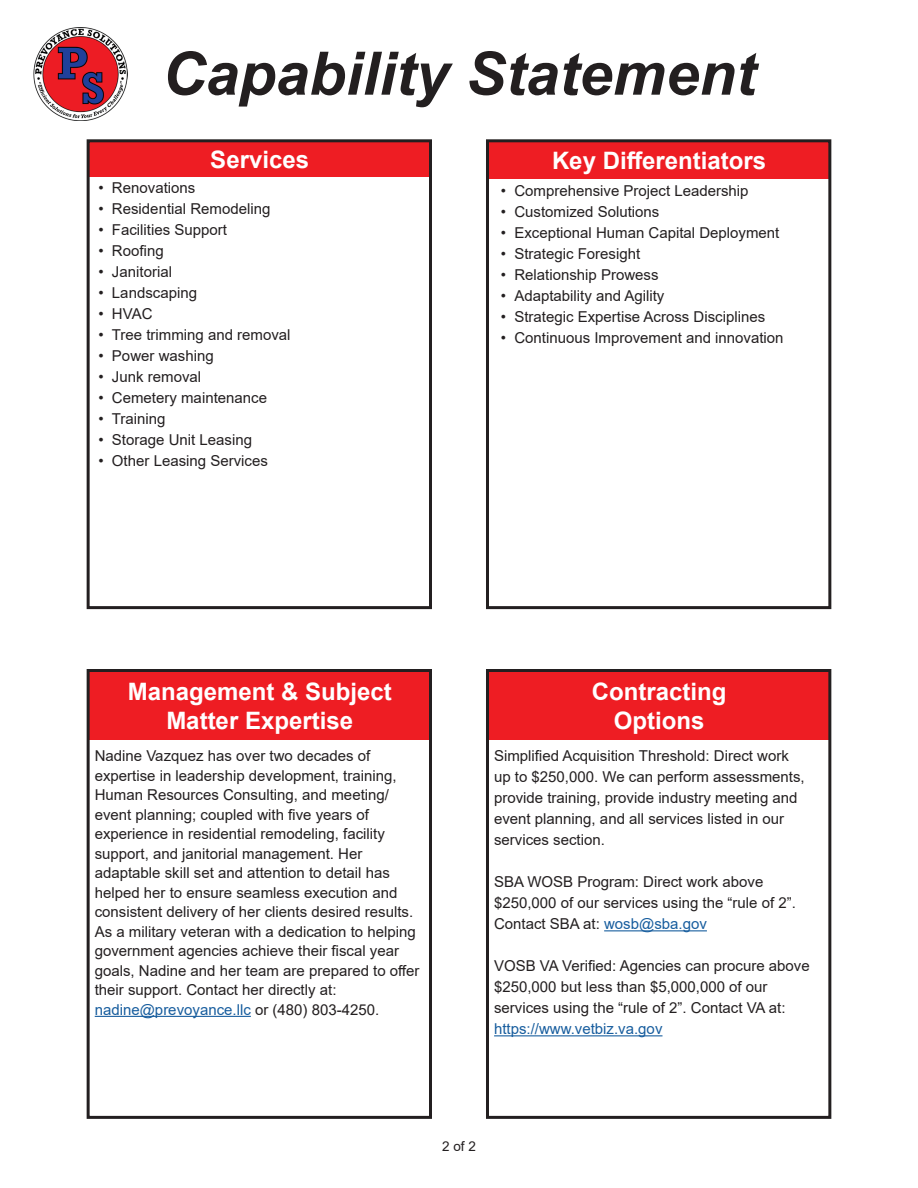
<style>
.page{position:relative;width:918px;height:1188px;background:#fff}
.page>*{position:absolute;margin:0;border:0;box-sizing:border-box;transform-origin:0 0}
.t1{font:italic 700 60px "Arial";color:#231f20}
.t2{font:700 24px "Arial";color:#fff}
.t3{font:15px/19.5px "Arial";color:#231f20}
.t4{font:15px "Arial";color:#175d9e}
.t5{font:13.5px "Arial";color:#231f20}
.s1{color:#231f20}
.s2{color:#175d9e}
</style>
<div class="page">
<img style="left:33px;top:27px;width:95px;height:94px">
<div style="left:89px;top:141px;width:342px;height:36px;background:#ee1d23"></div>
<div style="left:87px;top:139px;width:345px;height:470px;border:3px solid #231f20"></div>
<div style="left:488px;top:141px;width:342px;height:38px;background:#ee1d23"></div>
<div style="left:486px;top:139px;width:345px;height:470px;border:3px solid #231f20"></div>
<div style="left:89px;top:671px;width:342px;height:69px;background:#ee1d23"></div>
<div style="left:87px;top:669px;width:345px;height:450px;border:3px solid #231f20"></div>
<hr style="left:95px;top:1016px;width:156px;height:1px;background:#175d9e">
<div style="left:488px;top:671px;width:342px;height:69px;background:#ee1d23"></div>
<div style="left:486px;top:669px;width:345px;height:450px;border:3px solid #231f20"></div>
<hr style="left:604px;top:930px;width:103px;height:1px;background:#175d9e">
<hr style="left:494px;top:1035px;width:169px;height:1px;background:#175d9e">
<p class="t1" style="left:162px;top:34px;width:595px">Capability Statement</p>
<p class="t2" style="left:210px;top:142px;width:100px">Services</p>
<p class="t3" style="left:98px;top:178px;width:98px">• Renovations</p>
<p class="t3" style="left:98px;top:199px;width:173px">• Residential Remodeling</p>
<p class="t3" style="left:98px;top:220px;width:130px">• Facilities Support</p>
<p class="t3" style="left:98px;top:241px;width:67px">• Roofing</p>
<p class="t3" style="left:98px;top:262px;width:75px">• Janitorial</p>
<p class="t3" style="left:98px;top:283px;width:100px">• Landscaping</p>
<p class="t3" style="left:98px;top:304px;width:56px">• HVAC</p>
<p class="t3" style="left:98px;top:325px;width:194px">• Tree trimming and removal</p>
<p class="t3" style="left:98px;top:346px;width:117px">• Power washing</p>
<p class="t3" style="left:98px;top:367px;width:104px">• Junk removal</p>
<p class="t3" style="left:98px;top:388px;width:170px">• Cemetery maintenance</p>
<p class="t3" style="left:98px;top:409px;width:69px">• Training</p>
<p class="t3" style="left:98px;top:430px;width:155px">• Storage Unit Leasing</p>
<p class="t3" style="left:98px;top:451px;width:171px">• Other Leasing Services</p>
<p class="t2" style="left:552px;top:143px;width:216px">Key Differentiators</p>
<p class="t3" style="left:501px;top:180px;width:249px">• Comprehensive Project Leadership</p>
<p class="t3" style="left:501px;top:201px;width:160px">• Customized Solutions</p>
<p class="t3" style="left:501px;top:222px;width:280px">• Exceptional Human Capital Deployment</p>
<p class="t3" style="left:501px;top:243px;width:141px">• Strategic Foresight</p>
<p class="t3" style="left:501px;top:264px;width:159px">• Relationship Prowess</p>
<p class="t3" style="left:501px;top:285px;width:165px">• Adaptability and Agility</p>
<p class="t3" style="left:501px;top:306px;width:266px">• Strategic Expertise Across Disciplines</p>
<p class="t3" style="left:501px;top:327px;width:284px">• Continuous Improvement and innovation</p>
<p class="t2" style="left:128px;top:674px;width:266px">Management &amp; Subject</p>
<p class="t2" style="left:166px;top:703px;width:188px">Matter Expertise</p>
<p class="t3" style="left:95px;top:746px;width:326px">Nadine Vazquez has over two decades of expertise in leadership development, training, Human Resources Consulting, and meeting/ event planning; coupled with five years of experience in residential remodeling, facility support, and janitorial management. Her adaptable skill set and attention to detail has helped her to ensure seamless execution and consistent delivery of her clients desired results.<br>As a military veteran with a dedication to helping government agencies achieve their fiscal year goals, Nadine and her team are prepared to offer their support. Contact her directly at:</p>
<p class="t4" style="left:95px;top:999px;width:286px">nadine@prevoyance.llc <span class="s1">or (480) 803-4250.</span></p>
<p class="t2" style="left:592px;top:674px;width:136px">Contracting</p>
<p class="t2" style="left:614px;top:703px;width:92px">Options</p>
<p class="t3" style="left:494px;top:745px;width:312px;line-height:21px">Simplified Acquisition Threshold: Direct work up to $250,000. We can perform assessments, provide training, provide industry meeting and event planning, and all services listed in our services section.</p>
<p class="t3" style="left:494px;top:871px;width:303px;line-height:21px">SBA WOSB Program: Direct work above $250,000 of our services using the “rule of 2”.<br>Contact SBA at: <span class="s2">wosb@sba.gov</span></p>
<p class="t3" style="left:494px;top:955px;width:317px;line-height:21px">VOSB VA Verified: Agencies can procure above $250,000 but less than $5,000,000 of our services using the “rule of 2”. Contact VA at: <span class="s2">https://www.vetbiz.va.gov</span></p>
<p class="t5" style="left:442px;top:1137px;width:35px">2 of 2</p>
</div>
